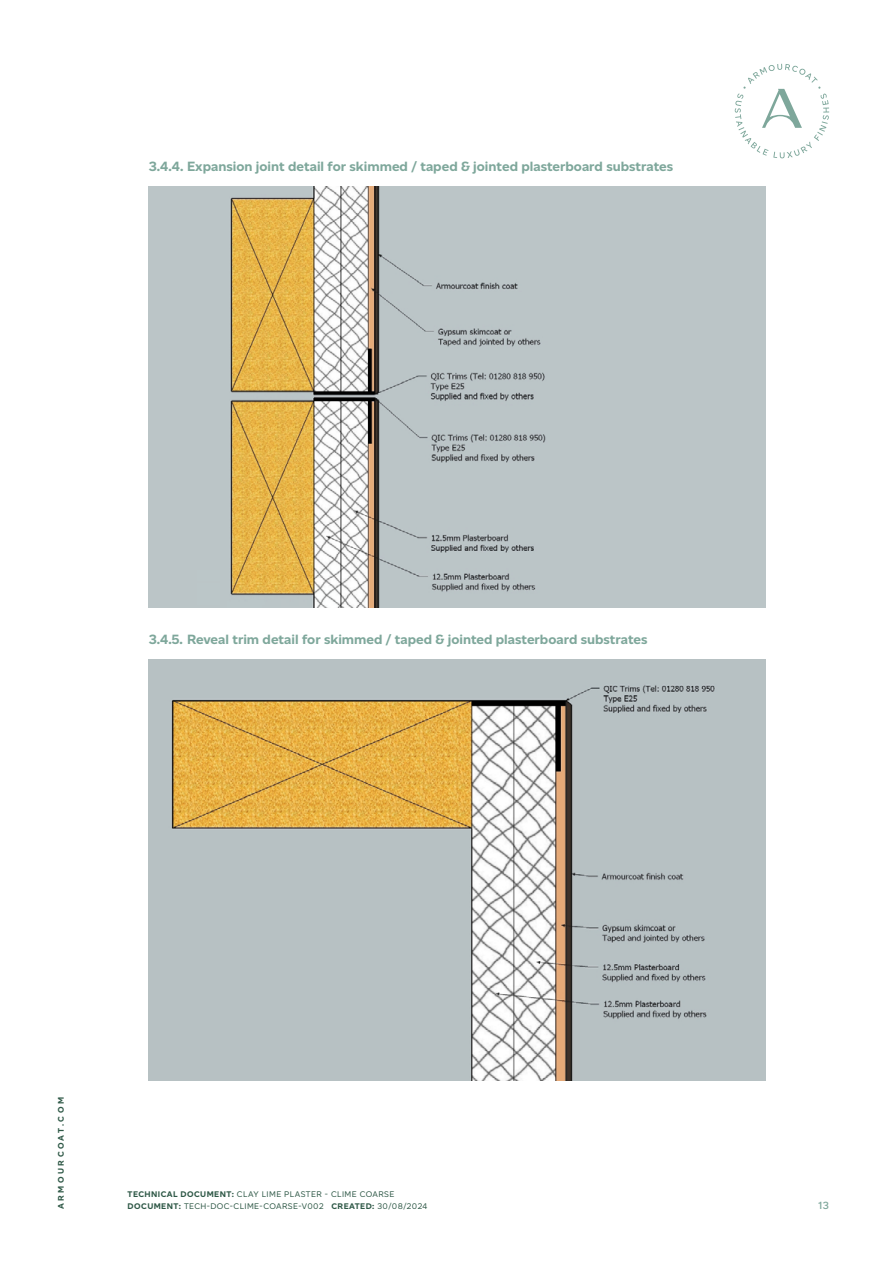
<style>
.page{position:relative;width:893px;height:1263px;background:#fff}
.page>*{position:absolute;margin:0;border:0;box-sizing:border-box;transform-origin:0 0}
.t1{font:700 13.5px "Altform";color:#7ea79b}
.t2{font:600 10.5px "Altform";color:#7ea79b}
.t3{font:8.25px/12px "Altform";letter-spacing:.05em;color:#2e5846}
.t4{font:700 8.25px "Altform";letter-spacing:.3em;color:#2e5846}
.s1{font-weight:700}
</style>
<div class="page">
<svg style="left:735px;top:64px;width:94px;height:94px"></svg>
<img style="left:149px;top:186px;width:616px;height:421px">
<img style="left:149px;top:659px;width:616px;height:421px">
<p class="t1" style="left:149px;top:159px;width:526px">3.4.4. Expansion joint detail for skimmed / taped &amp; jointed plasterboard substrates</p>
<p class="t1" style="left:149px;top:632px;width:500px">3.4.5. Reveal trim detail for skimmed / taped &amp; jointed plasterboard substrates</p>
<p class="t4" style="left:56px;top:1209px;width:113px;rotate:-90deg">ARMOURCOAT.COM</p>
<p class="t3" style="left:128px;top:1188px;width:301px"><span class="s1">TECHNICAL DOCUMENT:</span> CLAY LIME PLASTER - CLIME COARSE<br><span class="s1">DOCUMENT:</span> TECH-DOC-CLIME-COARSE-V002 <span class="s1">CREATED:</span> 30/08/2024</p>
<p class="t2" style="left:819px;top:1200px;width:12px">13</p>
</div>
